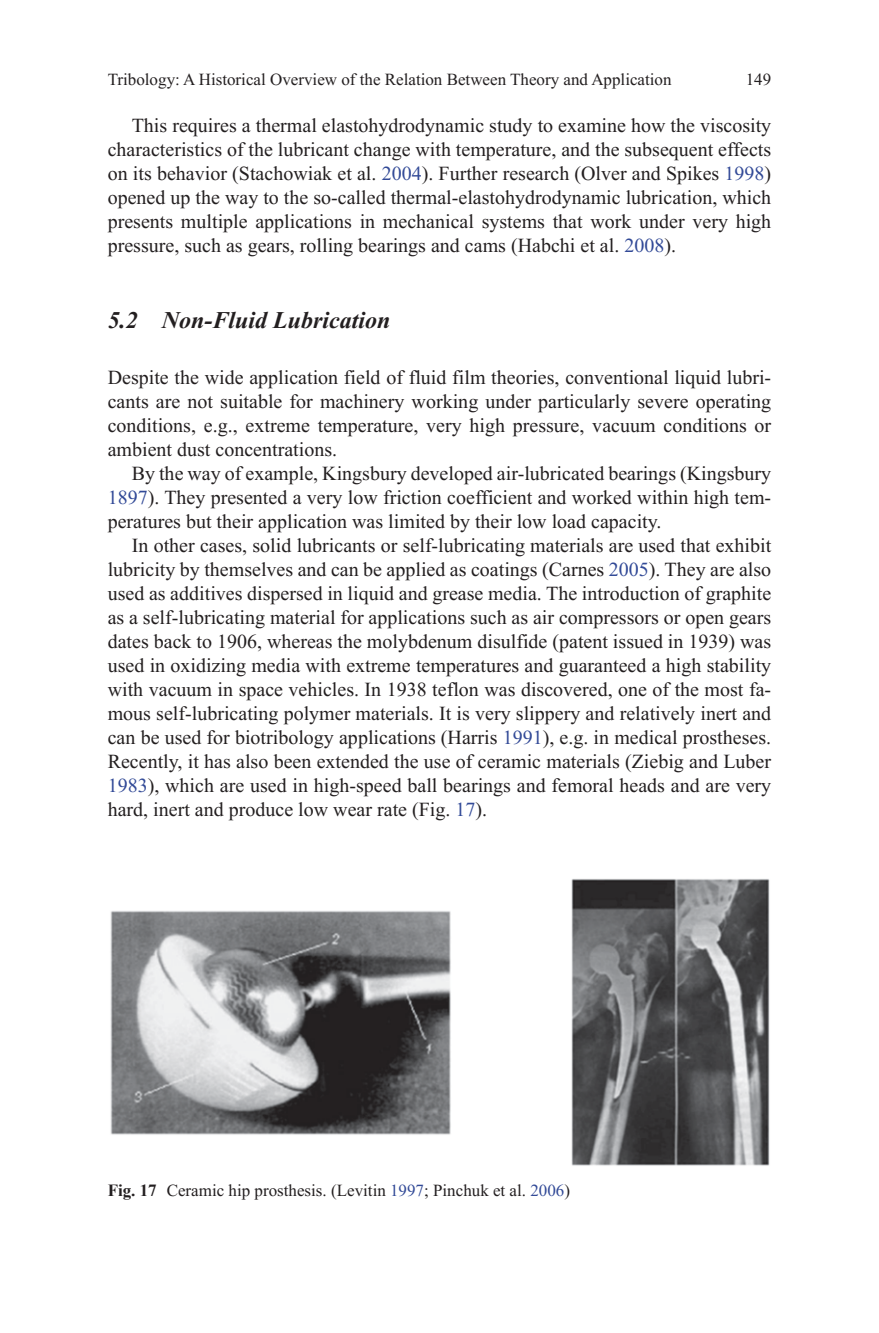
<style>
.page{position:relative;width:879px;height:1333px;background:#fff}
.page>*{position:absolute;margin:0;border:0;box-sizing:border-box;transform-origin:0 0}
.t1{font:italic 700 24px "Times New Roman";color:#231f20}
.t2{font:20px/24px "Times New Roman";color:#231f20;text-align:justify}
.t3{font:17px "Times New Roman";color:#231f20}
.s1{color:#324a97}
.s2{font-weight:700}
</style>
<div class="page">
<img style="left:110px;top:879px;width:660px;height:287px">
<p class="t3" style="left:108px;top:68px;width:565px">tribology: A Historical overview of the relation Between theory and Application</p>
<p class="t3" style="left:746px;top:68px;width:27px">149</p>
<p class="t2" style="left:108px;top:113px;width:665px;text-indent:24px">This requires a thermal elastohydrodynamic study to examine how the viscosity characteristics of the lubricant change with temperature, and the subsequent effects on its behavior (Stachowiak et al. <span class="s1">2004</span>). Further research (Olver and Spikes <span class="s1">1998</span>) opened up the way to the so-called thermal-elastohydrodynamic lubrication, which presents multiple applications in mechanical systems that work under very high pressure, such as gears, rolling bearings and cams (Habchi et al. <span class="s1">2008</span>).</p>
<p class="t1" style="left:108px;top:303px;width:284px">5.2 Non-Fluid Lubrication</p>
<p class="t2" style="left:108px;top:365px;width:665px">Despite the wide application field of fluid film theories, conventional liquid lubri&shy;cants are not suitable for machinery working under particularly severe operating conditions, e.g., extreme temperature, very high pressure, vacuum conditions or ambient dust concentrations.</p>
<p class="t2" style="left:108px;top:461px;width:665px;text-indent:24px">By the way of example, Kingsbury developed air-lubricated bearings (Kingsbury <span class="s1">1897</span>). They presented a very low friction coefficient and worked within high tem&shy;peratures but their application was limited by their low load capacity.</p>
<p class="t2" style="left:108px;top:533px;width:665px;text-indent:24px">In other cases, solid lubricants or self-lubricating materials are used that exhibit lubricity by themselves and can be applied as coatings (Carnes <span class="s1">2005</span>). They are also used as additives dispersed in liquid and grease media. The introduction of graphite as a self-lubricating material for applications such as air compressors or open gears dates back to 1906, whereas the molybdenum disulfide (patent issued in 1939) was used in oxidizing media with extreme temperatures and guaranteed a high stability with vacuum in space vehicles. In 1938 teflon was discovered, one of the most fa&shy;mous self-lubricating polymer materials. It is very slippery and relatively inert and can be used for biotribology applications (Harris <span class="s1">1991</span>), e.g. in medical prostheses.<br>Recently, it has also been extended the use of ceramic materials (Ziebig and Luber <span class="s1">1983</span>), which are used in high-speed ball bearings and femoral heads and are very hard, inert and produce low wear rate (Fig. <span class="s1">17</span>).</p>
<p class="t3" style="left:108px;top:1178px;width:464px"><span class="s2">Fig. 17</span> Ceramic hip prosthesis. (Levitin <span class="s1">1997</span>; Pinchuk et al. <span class="s1">2006</span>)</p>
</div>
